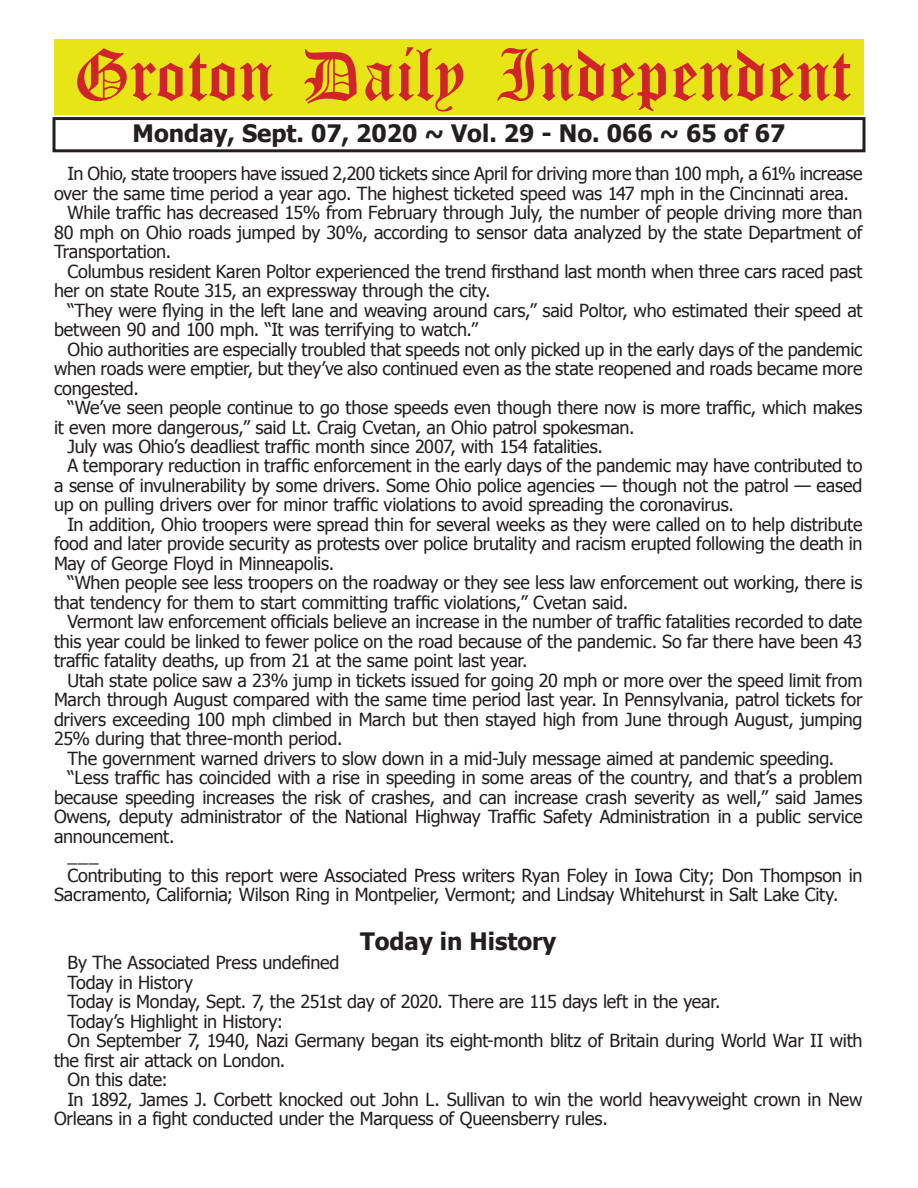
<style>
.page{position:relative;width:918px;height:1188px;background:#fff}
.page>*{position:absolute;margin:0;border:0;box-sizing:border-box;transform-origin:0 0}
.t1{font:54px "Old English Five";color:#d1232a}
.t2{font:700 24px "Tahoma";color:#231f20}
.t3{font:18px "Tahoma";letter-spacing:-.01em;color:#231f20}
</style>
<div class="page">
<div style="left:52px;top:117px;width:814px;height:35px;border:3px solid #231f20"></div>
<div style="left:54px;top:40px;width:810px;height:75px;background:#e7e515"></div>
<h1 class="t1" style="left:73px;top:50px;width:779px">Groton Daily Independent</h1>
<h2 class="t2" style="left:133px;top:116px;width:654px">Monday, Sept. 07, 2020 ~ Vol. 29 - No. 066 ~ 65 of 67</h2>
<p class="t3" style="left:68px;top:161px;width:796px">In Ohio, state troopers have issued 2,200 tickets since April for driving more than 100 mph, a 61% increase</p>
<p class="t3" style="left:54px;top:181px;width:796px">over the same time period a year ago. The highest ticketed speed was 147 mph in the Cincinnati area.</p>
<p class="t3" style="left:68px;top:200px;width:796px">While traffic has decreased 15% from February through July, the number of people driving more than</p>
<p class="t3" style="left:54px;top:220px;width:810px">80 mph on Ohio roads jumped by 30%, according to sensor data analyzed by the state Department of</p>
<p class="t3" style="left:54px;top:239px;width:119px">Transportation.</p>
<p class="t3" style="left:68px;top:259px;width:796px">Columbus resident Karen Poltor experienced the trend firsthand last month when three cars raced past</p>
<p class="t3" style="left:54px;top:278px;width:438px">her on state Route 315, an expressway through the city.</p>
<p class="t3" style="left:68px;top:298px;width:796px">“They were flying in the left lane and weaving around cars,” said Poltor, who estimated their speed at</p>
<p class="t3" style="left:54px;top:317px;width:425px">between 90 and 100 mph. “It was terrifying to watch.”</p>
<p class="t3" style="left:68px;top:337px;width:797px">Ohio authorities are especially troubled that speeds not only picked up in the early days of the pandemic</p>
<p class="t3" style="left:54px;top:356px;width:810px">when roads were emptier, but they’ve also continued even as the state reopened and roads became more</p>
<p class="t3" style="left:54px;top:376px;width:86px">congested.</p>
<p class="t3" style="left:68px;top:395px;width:796px">“We’ve seen people continue to go those speeds even though there now is more traffic, which makes</p>
<p class="t3" style="left:54px;top:415px;width:582px">it even more dangerous,” said Lt. Craig Cvetan, an Ohio patrol spokesman.</p>
<p class="t3" style="left:68px;top:434px;width:537px">July was Ohio’s deadliest traffic month since 2007, with 154 fatalities.</p>
<p class="t3" style="left:68px;top:454px;width:797px">A temporary reduction in traffic enforcement in the early days of the pandemic may have contributed to</p>
<p class="t3" style="left:54px;top:473px;width:810px">a sense of invulnerability by some drivers. Some Ohio police agencies — though not the patrol — eased</p>
<p class="t3" style="left:54px;top:493px;width:682px">up on pulling drivers over for minor traffic violations to avoid spreading the coronavirus.</p>
<p class="t3" style="left:68px;top:512px;width:796px">In addition, Ohio troopers were spread thin for several weeks as they were called on to help distribute</p>
<p class="t3" style="left:54px;top:532px;width:810px">food and later provide security as protests over police brutality and racism erupted following the death in</p>
<p class="t3" style="left:54px;top:551px;width:282px">May of George Floyd in Minneapolis.</p>
<p class="t3" style="left:68px;top:571px;width:796px">“When people see less troopers on the roadway or they see less law enforcement out working, there is</p>
<p class="t3" style="left:54px;top:590px;width:576px">that tendency for them to start committing traffic violations,” Cvetan said.</p>
<p class="t3" style="left:68px;top:610px;width:796px">Vermont law enforcement officials believe an increase in the number of traffic fatalities recorded to date</p>
<p class="t3" style="left:54px;top:629px;width:810px">this year could be linked to fewer police on the road because of the pandemic. So far there have been 43</p>
<p class="t3" style="left:54px;top:649px;width:475px">traffic fatality deaths, up from 21 at the same point last year.</p>
<p class="t3" style="left:68px;top:668px;width:796px">Utah state police saw a 23% jump in tickets issued for going 20 mph or more over the speed limit from</p>
<p class="t3" style="left:54px;top:688px;width:810px">March through August compared with the same time period last year. In Pennsylvania, patrol tickets for</p>
<p class="t3" style="left:54px;top:707px;width:810px">drivers exceeding 100 mph climbed in March but then stayed high from June through August, jumping</p>
<p class="t3" style="left:54px;top:727px;width:290px">25% during that three-month period.</p>
<p class="t3" style="left:68px;top:746px;width:768px">The government warned drivers to slow down in a mid-July message aimed at pandemic speeding.</p>
<p class="t3" style="left:68px;top:766px;width:796px">“Less traffic has coincided with a rise in speeding in some areas of the country, and that’s a problem</p>
<p class="t3" style="left:54px;top:785px;width:810px">because speeding increases the risk of crashes, and can increase crash severity as well,” said James</p>
<p class="t3" style="left:54px;top:805px;width:810px">Owens, deputy administrator of the National Highway Traffic Safety Administration in a public service</p>
<p class="t3" style="left:54px;top:824px;width:122px">announcement.</p>
<p class="t3" style="left:68px;top:844px;width:33px">___</p>
<p class="t3" style="left:68px;top:863px;width:797px">Contributing to this report were Associated Press writers Ryan Foley in Iowa City; Don Thompson in</p>
<p class="t3" style="left:54px;top:883px;width:786px">Sacramento, California; Wilson Ring in Montpelier, Vermont; and Lindsay Whitehurst in Salt Lake City.</p>
<h2 class="t2" style="left:360px;top:924px;width:198px">Today in History</h2>
<p class="t3" style="left:68px;top:951px;width:274px">By The Associated Press undefined</p>
<p class="t3" style="left:68px;top:970px;width:127px">Today in History</p>
<p class="t3" style="left:68px;top:990px;width:655px">Today is Monday, Sept. 7, the 251st day of 2020. There are 115 days left in the year.</p>
<p class="t3" style="left:68px;top:1009px;width:217px">Today’s Highlight in History:</p>
<p class="t3" style="left:68px;top:1029px;width:797px">On September 7, 1940, Nazi Germany began its eight-month blitz of Britain during World War II with</p>
<p class="t3" style="left:54px;top:1048px;width:233px">the first air attack on London.</p>
<p class="t3" style="left:68px;top:1068px;width:102px">On this date:</p>
<p class="t3" style="left:68px;top:1087px;width:797px">In 1892, James J. Corbett knocked out John L. Sullivan to win the world heavyweight crown in New</p>
<p class="t3" style="left:54px;top:1107px;width:555px">Orleans in a fight conducted under the Marquess of Queensberry rules.</p>
</div>
